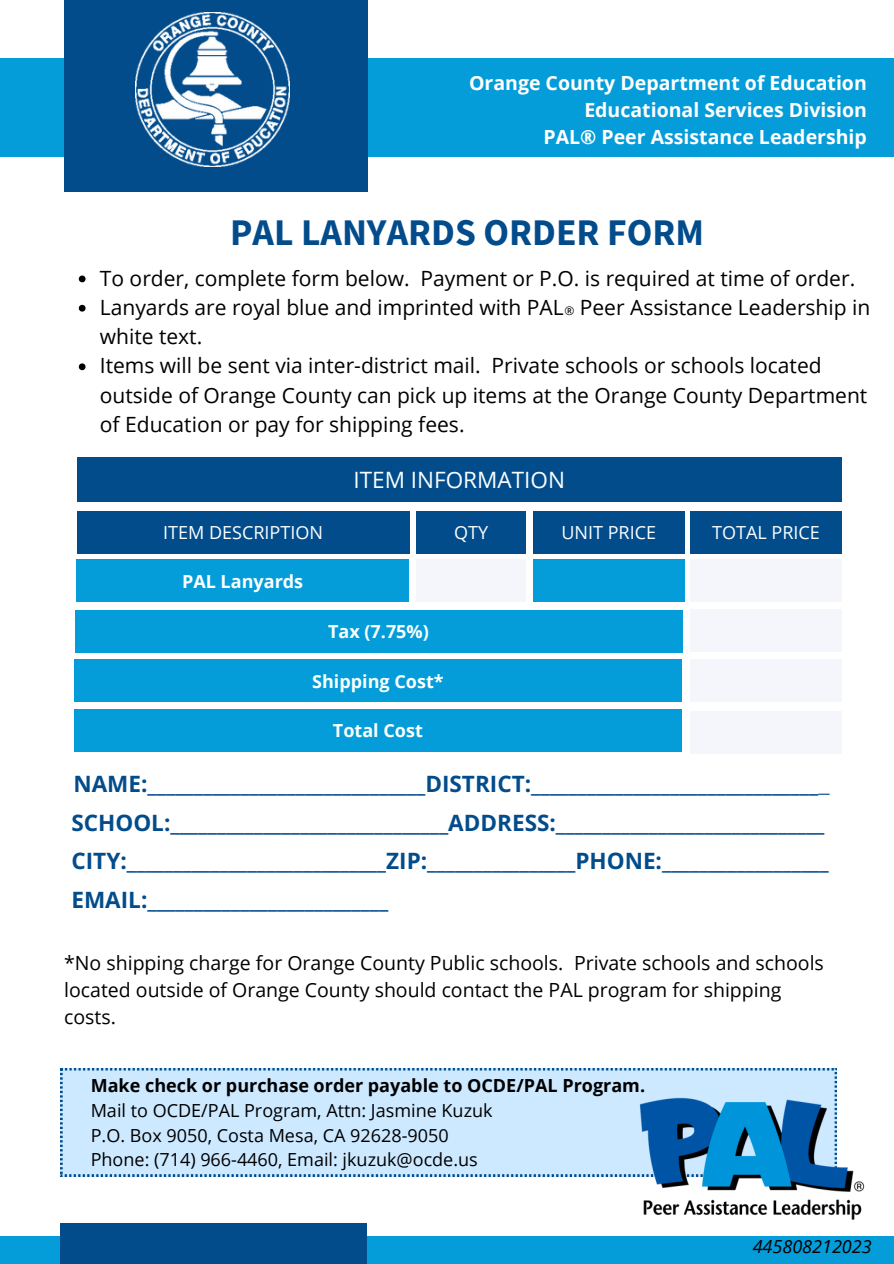
<style>
.page{position:relative;width:894px;height:1264px;background:#fff}
.page>*{position:absolute;margin:0;border:0;box-sizing:border-box;transform-origin:0 0}
.t1{font:700 37.5px "Source Sans Pro";color:#034c8c}
.t2{font:700 22.5px/38.7px "Open Sans";color:#034c8c}
.t3{font:22.5px "Open Sans";color:#fbfffe}
.t4{font:21px/29.2px "Open Sans";color:#000}
.t5{font:19.5px/27px "Open Sans";color:#000}
.t6{font:700 19.5px "Open Sans";color:#fff}
.t7{font:18px "Open Sans";color:#000}
.t8{font:700 18px "Open Sans";color:#000}
.t9{font:700 18px "Open Sans";color:#fbfffe}
.t10{font:18px "Open Sans";color:#fbfffe}
.t11{font:italic 18px "Open Sans";color:#000}
.s1{font-size:12px}
.s2{font-family:"Minion Pro"}
</style>
<div class="page">
<div style="left:0;top:58px;width:893px;height:99px;background:#049dd9"></div>
<div style="left:64px;top:0;width:303px;height:192px;background:#034c8c"></div>
<div style="left:60px;top:1068px;width:776px;height:108px;background:#cce9ff"></div>
<div style="left:0;top:1235px;width:893px;height:28px;background:#049dd9"></div>
<div style="left:60px;top:1223px;width:307px;height:40px;background:#034c8c"></div>
<img style="left:135px;top:12px;width:155px;height:155px">
<img style="left:636px;top:1092px;width:229px;height:128px">
<svg style="left:79px;top:275px;width:6px;height:7px"></svg>
<svg style="left:79px;top:305px;width:6px;height:6px"></svg>
<svg style="left:79px;top:363px;width:6px;height:7px"></svg>
<div style="left:77px;top:511px;width:332px;height:42px;background:#034c8c"></div>
<div style="left:76px;top:559px;width:333px;height:43px;background:#049dd9"></div>
<div style="left:416px;top:511px;width:110px;height:42px;background:#034c8c"></div>
<div style="left:416px;top:559px;width:110px;height:43px;background:#f4f6fc"></div>
<div style="left:533px;top:511px;width:151px;height:42px;background:#034c8c"></div>
<div style="left:533px;top:559px;width:151px;height:43px;background:#049dd9"></div>
<div style="left:690px;top:511px;width:151px;height:42px;background:#034c8c"></div>
<div style="left:690px;top:559px;width:151px;height:43px;background:#f4f6fc"></div>
<div style="left:77px;top:457px;width:764px;height:45px;background:#034c8c"></div>
<div style="left:74px;top:659px;width:607px;height:43px;background:#049dd9"></div>
<div style="left:690px;top:659px;width:151px;height:43px;background:#f4f6fc"></div>
<div style="left:75px;top:610px;width:607px;height:42px;background:#049dd9"></div>
<div style="left:690px;top:609px;width:151px;height:43px;background:#f4f6fc"></div>
<div style="left:74px;top:709px;width:607px;height:42px;background:#049dd9"></div>
<div style="left:690px;top:711px;width:151px;height:42px;background:#f4f6fc"></div>
<p class="t6" style="left:469px;top:69px;width:399px">Orange County Department of Education</p>
<p class="t6" style="left:584px;top:96px;width:284px">Educational Services Division</p>
<p class="t6" style="left:543px;top:123px;width:325px">PAL® Peer Assistance Leadership</p>
<p class="t1" style="left:230px;top:208px;width:475px">PAL LANYARDS ORDER FORM</p>
<p class="t4" style="left:100px;top:263px;width:771px">To order, complete form below. Payment or P.O. is required at time of order.<br>Lanyards are royal blue and imprinted with PAL<span class="s1">®</span> Peer Assistance Leadership in white text.<br>Items will be sent via inter-district mail. Private schools or schools located outside of Orange County can pick up items at the Orange County Department of Education or pay for shipping fees.</p>
<p class="t10" style="left:163px;top:520px;width:161px">ITEM DESCRIPTION</p>
<p class="t9" style="left:182px;top:568px;width:123px">PAL Lanyards</p>
<p class="t3" style="left:353px;top:464px;width:213px">ITEM INFORMATION</p>
<p class="t10" style="left:454px;top:520px;width:36px">QTY</p>
<p class="t10" style="left:561px;top:520px;width:96px">UNIT PRICE</p>
<p class="t10" style="left:712px;top:520px;width:109px">TOTAL PRICE</p>
<p class="t9" style="left:328px;top:619px;width:102px">Tax (7.75%)</p>
<p class="t9" style="left:312px;top:668px;width:133px">Shipping Cost*</p>
<p class="t9" style="left:333px;top:717px;width:91px">Total Cost</p>
<p class="t2" style="left:71px;top:764px;width:759px">NAME:______________________________DISTRICT:_______________________________<span class="s2">_ </span>SCHOOL:______________________________ADDRESS:_____________________________ CITY:____________________________ZIP:________________PHONE:__________________ EMAIL:__________________________</p>
<p class="t5" style="left:64px;top:949px;width:761px">*No shipping charge for Orange County Public schools. Private schools and schools located outside of Orange County should contact the PAL program for shipping costs.</p>
<p class="t8" style="left:91px;top:1072px;width:555px">Make check or purchase order payable to OCDE/PAL Program.</p>
<p class="t7" style="left:91px;top:1097px;width:403px">Mail to OCDE/PAL Program, Attn: Jasmine Kuzuk</p>
<p class="t7" style="left:91px;top:1122px;width:359px">P.O. Box 9050, Costa Mesa, CA 92628-9050</p>
<p class="t7" style="left:91px;top:1147px;width:388px">Phone: (714) 966-4460, Email: jkuzuk@ocde.us</p>
<p class="t11" style="left:752px;top:1234px;width:120px">445808212023</p>
</div>
